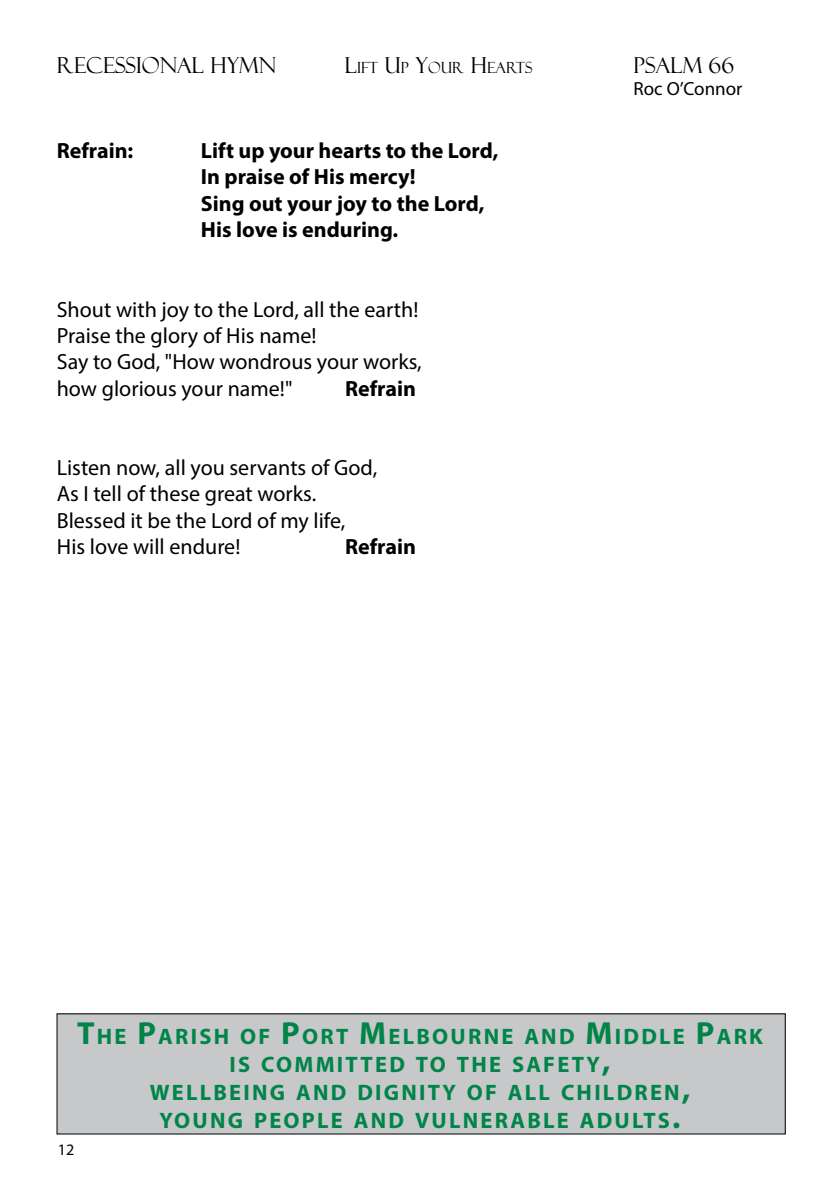
<style>
.page{position:relative;width:840px;height:1191px;background:#fff}
.page>*{position:absolute;margin:0;border:0;box-sizing:border-box;transform-origin:0 0}
.t1{font:700 22.4px/28px "Myriad Pro";letter-spacing:.1em;color:#008448;text-align:center}
.t2{font:22px/26.4px "Myriad Pro";color:#000}
.t3{font:700 22px/26.4px "Myriad Pro";color:#000}
.t4{font:22px "Felix Titling";color:#000}
.t5{font:19px "Myriad Pro";color:#000}
.t6{font:16px "Myriad Pro";color:#000}
.t7{font:15.4px "Felix Titling";color:#000}
.s1{font-size:22px}
.s2{font-size:32px}
</style>
<div class="page">
<div style="left:57px;top:1013px;width:727px;height:121px;background:#c7c8ca"></div>
<p class="t4" style="left:57px;top:52px;width:221px">RECESSIONAL HYMN</p>
<p class="t7" style="left:345px;top:58px;width:189px"><span class="s1">L</span>IFT <span class="s1">U</span>P <span class="s1">Y</span>OUR <span class="s1">H</span>EARTS</p>
<p class="t4" style="left:633px;top:52px;width:102px">PSALM 66</p>
<p class="t5" style="left:633px;top:77px;width:110px">Roc O’Connor</p>
<p class="t3" style="left:57px;top:137px;width:78px">Refrain:</p>
<p class="t3" style="left:201px;top:137px;width:299px">Lift up your hearts to the Lord,<br>In praise of His mercy!<br>Sing out your joy to the Lord,<br>His love is enduring.</p>
<p class="t2" style="left:57px;top:295px;width:366px">Shout with joy to the Lord, all the earth!<br>Praise the glory of His name!<br>Say to God, "How wondrous your works, how glorious your name!"</p>
<p class="t3" style="left:345px;top:374px;width:72px">Refrain</p>
<p class="t2" style="left:57px;top:454px;width:322px">Listen now, all you servants of God,<br>As I tell of these great works.<br>Blessed it be the Lord of my life,<br>His love will endure!</p>
<p class="t3" style="left:345px;top:533px;width:72px">Refrain</p>
<p class="t1" style="left:77px;top:1021px;width:687px"><span class="s2">T</span>HE <span class="s2">P</span>ARISH OF <span class="s2">P</span>ORT <span class="s2">M</span>ELBOURNE AND <span class="s2">M</span>IDDLE <span class="s2">P</span>ARK IS COMMITTED TO THE SAFETY<span class="s2">,<br></span>WELLBEING AND DIGNITY OF ALL CHILDREN<span class="s2">,<br></span>YOUNG PEOPLE AND VULNERABLE ADULTS<span class="s2">.</span></p>
<p class="t6" style="left:58px;top:1139px;width:18px">12</p>
</div>
